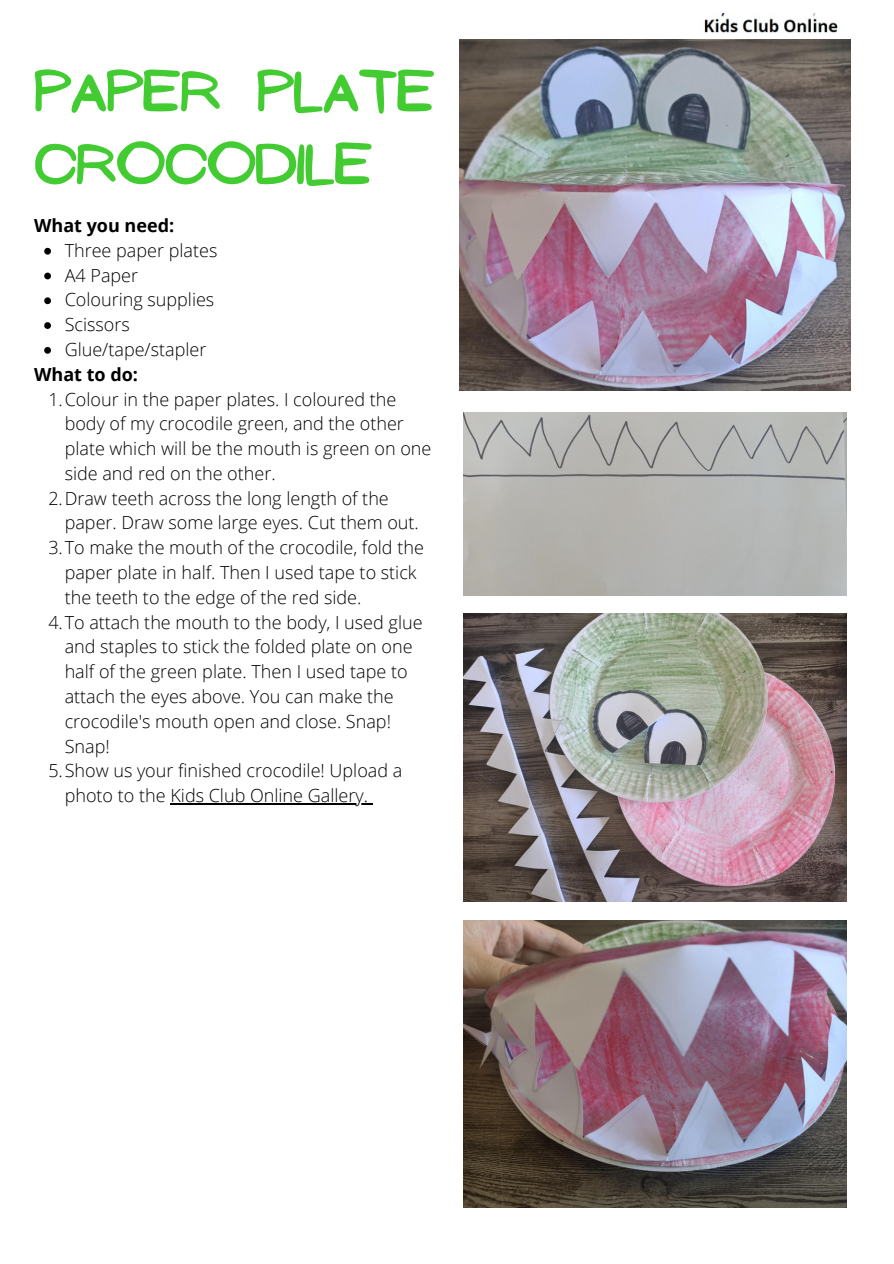
<style>
.page{position:relative;width:894px;height:1264px;background:#fff}
.page>*{position:absolute;margin:0;border:0;box-sizing:border-box;transform-origin:0 0}
.t1{font:52.05px/72.9px "NF Ananias Bold";color:#43cb32}
.t2{font:300 18px/24.8px "Open Sans";color:#000}
.t3{font:700 18px "Open Sans";color:#000}
</style>
<div class="page">
<img style="left:704px;top:14px;width:134px;height:19px">
<img style="left:459px;top:39px;width:391px;height:351px">
<img style="left:463px;top:412px;width:383px;height:183px">
<img style="left:463px;top:613px;width:383px;height:288px">
<img style="left:463px;top:920px;width:383px;height:287px">
<svg style="left:44px;top:248px;width:7px;height:6px"></svg>
<svg style="left:44px;top:272px;width:7px;height:7px"></svg>
<svg style="left:44px;top:297px;width:7px;height:7px"></svg>
<svg style="left:44px;top:322px;width:7px;height:7px"></svg>
<svg style="left:44px;top:347px;width:7px;height:7px"></svg>
<hr style="left:170px;top:803px;width:198px;height:1px;background:#000">
<p class="t1" style="left:34px;top:56px;width:402px">PAPER PLATE<br>CROCODILE</p>
<p class="t3" style="left:34px;top:213px;width:142px">What you need:</p>
<p class="t2" style="left:65px;top:237px;width:154px">Three paper plates</p>
<p class="t2" style="left:65px;top:262px;width:75px">A4 Paper</p>
<p class="t2" style="left:65px;top:287px;width:151px">Colouring supplies</p>
<p class="t2" style="left:65px;top:312px;width:67px">Scissors</p>
<p class="t2" style="left:65px;top:336px;width:143px">Glue/tape/stapler</p>
<p class="t2" style="left:65px;top:386px;width:368px;text-indent:-16px">1.Colour in the paper plates. I coloured the body of my crocodile green, and the other plate which will be the mouth is green on one side and red on the other.</p>
<p class="t2" style="left:65px;top:485px;width:355px;text-indent:-16px">2.Draw teeth across the long length of the paper. Draw some large eyes. Cut them out.</p>
<p class="t2" style="left:65px;top:535px;width:360px;text-indent:-16px">3.To make the mouth of the crocodile, fold the paper plate in half. Then I used tape to stick the teeth to the edge of the red side.</p>
<p class="t2" style="left:65px;top:609px;width:359px;text-indent:-16px">4.To attach the mouth to the body, I used glue and staples to stick the folded plate on one half of the green plate. Then I used tape to attach the eyes above. You can make the crocodile's mouth open and close. Snap!<br>Snap!</p>
<p class="t2" style="left:65px;top:758px;width:339px;text-indent:-16px">5.Show us your finished crocodile! Upload a photo to the Kids Club Online Gallery.</p>
<p class="t3" style="left:34px;top:361px;width:105px">What to do:</p>
</div>
